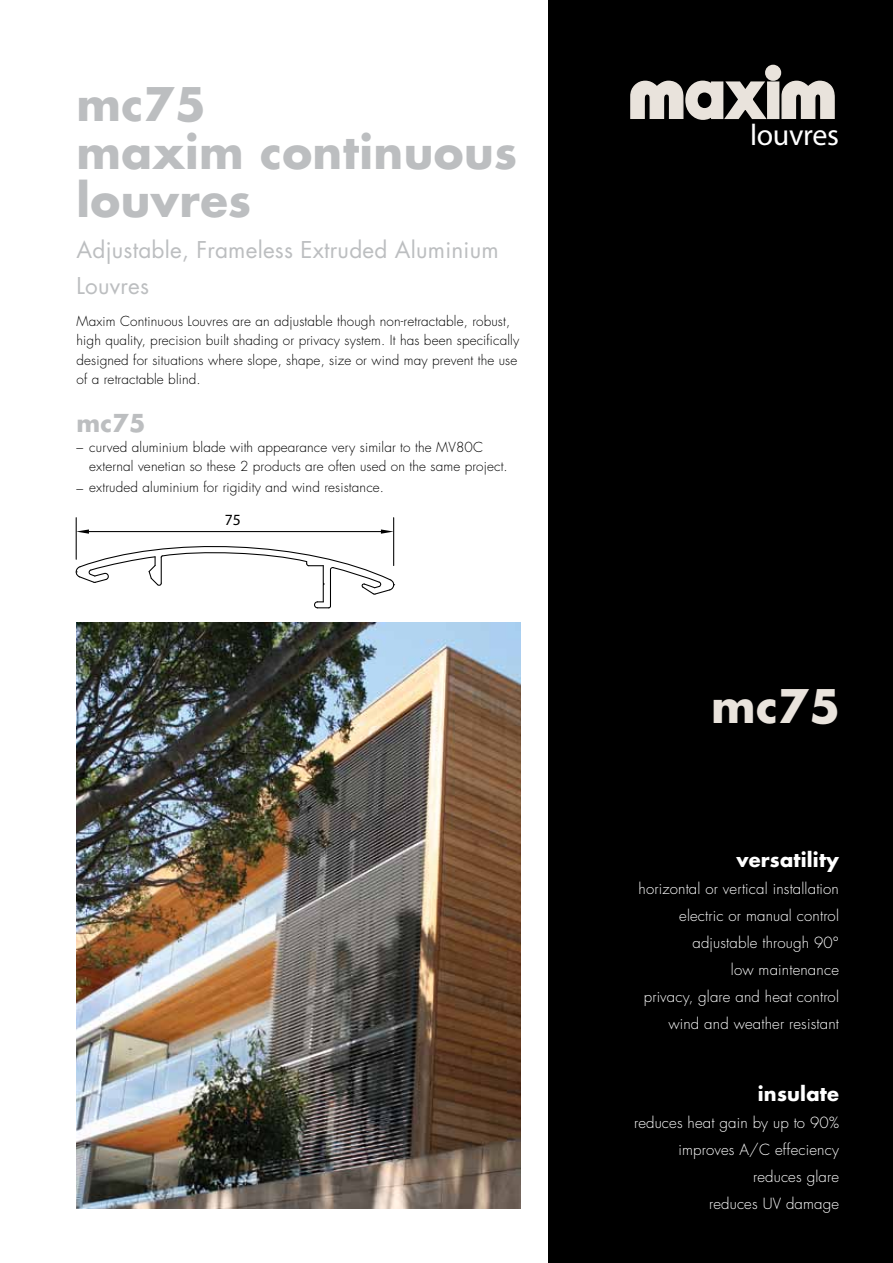
<style>
.page{position:relative;width:893px;height:1263px;background:#fff}
.page>*{position:absolute;margin:0;border:0;box-sizing:border-box;transform-origin:0 0}
.t1{font:700 45px/48px "Futura Std";letter-spacing:.01em;color:#bcbec0}
.t2{font:700 45px "Futura Std";color:#e9e3dc}
.t3{font:300 30px "Futura BT";letter-spacing:-.01em;color:#fff}
.t4{font:700 24px "Futura Std";color:#bcbec0}
.t5{font:22.5px/36px "Futura Std";letter-spacing:.01em;color:#bcbec0}
.t6{font:700 19.5px "Futura Std";letter-spacing:.01em;color:#fff}
.t7{font:15.6px "Myriad Pro";color:#000}
.t8{font:300 15px/27px "Futura Std";letter-spacing:.01em;color:#fff;text-align:right}
.t9{font:300 13.5px/19.5px "Futura Std";letter-spacing:.01em;color:#000}
</style>
<div class="page">
<div style="left:549px;top:0;width:344px;height:1263px;background:#000"></div>
<img style="left:77px;top:623px;width:444px;height:586px">
<hr style="left:76px;top:518px;width:1px;height:41px;background:#000">
<hr style="left:393px;top:518px;width:1px;height:48px;background:#000">
<svg style="left:76px;top:529px;width:319px;height:80px"></svg>
<svg style="left:630px;top:80px;width:141px;height:40px"></svg>
<div style="left:769px;top:84px;width:8px;height:33px;background:#e9e3dc"></div>
<div style="left:767px;top:81px;width:12px;height:38px;border:4px solid #e9e3dc"></div>
<div style="left:767px;top:67px;width:12px;height:12px;background:#e9e3dc;border-radius:50%"></div>
<div style="left:765px;top:65px;width:16px;height:16px;border:4px solid #e9e3dc;border-radius:50%"></div>
<svg style="left:781px;top:81px;width:54px;height:38px;background:#beb9b3"></svg>
<h1 class="t1" style="left:77px;top:80px;width:442px">mc75<br>maxim continuous louvres</h1>
<h3 class="t5" style="left:77px;top:232px;width:424px">Adjustable, Frameless Extruded Aluminium<br>Louvres</h3>
<p class="t9" style="left:77px;top:312px;width:444px">Maxim Continuous Louvres are an adjustable though non-retractable, robust, high quality, precision built shading or privacy system. It has been specifically designed for situations where slope, shape, size or wind may prevent the use of a retractable blind.</p>
<h3 class="t4" style="left:77px;top:407px;width:70px">mc75</h3>
<p class="t9" style="left:89px;top:438px;width:420px;text-indent:-13px">– curved aluminium blade with appearance very similar to the MV80C external venetian so these 2 products are often used on the same project.</p>
<p class="t9" style="left:77px;top:478px;width:309px">– extruded aluminium for rigidity and wind resistance.</p>
<p class="t7" style="left:225px;top:510px;width:18px">75</p>
<h2 class="t3" style="left:750px;top:116px;width:91px">louvres</h2>
<h1 class="t2" style="left:711px;top:676px;width:131px">mc75</h1>
<h3 class="t6" style="left:736px;top:846px;width:104px">versatility</h3>
<p class="t8" style="left:639px;top:875px;width:202px">horizontal or vertical installation electric or manual control adjustable through 90°<br>low maintenance<br>privacy, glare and heat control wind and weather resistant</p>
<h3 class="t6" style="left:758px;top:1080px;width:83px">insulate</h3>
<p class="t8" style="left:634px;top:1109px;width:206px">reduces heat gain by up to 90% improves A/C effeciency reduces glare<br>reduces UV damage</p>
</div>
